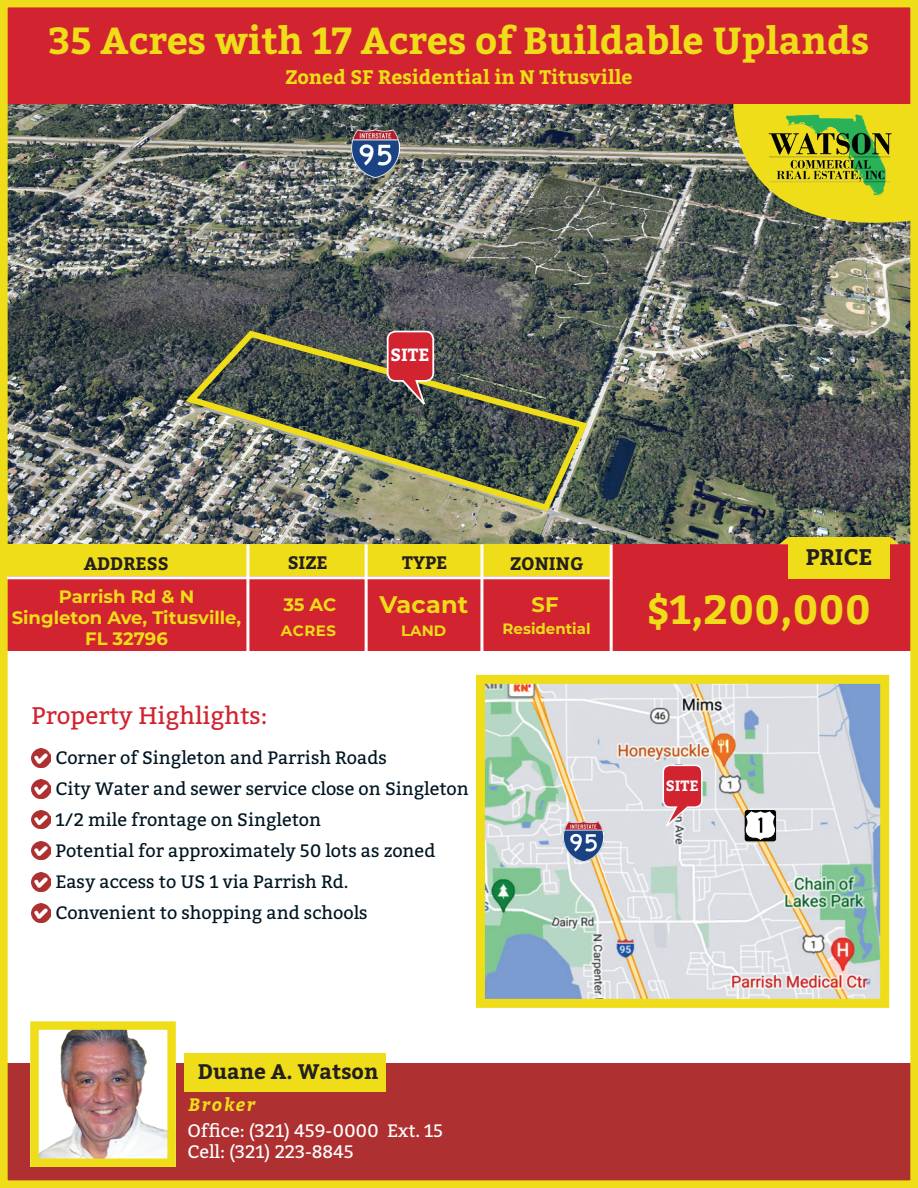
<style>
.page{position:relative;width:918px;height:1188px;background:#fff}
.page>*{position:absolute;margin:0;border:0;box-sizing:border-box;transform-origin:0 0}
.t1{font:700 40.5px "Bitter";color:#f0dd19}
.t2{font:700 37.5px "Bitter";color:#f0dd19}
.t3{font:24px "Bitter";color:#d22430}
.t4{font:700 24px "Montserrat";letter-spacing:.01em;color:#f0dd19}
.t5{font:700 22.5px "Bitter";color:#231f20}
.t6{font:700 21px "Bitter";color:#231f20}
.t7{font:700 21px "Montserrat";color:#f0dd19}
.t8{font:700 19.5px "Bitter";color:#f0dd19}
.t9{font:18px/31.2px "Bitter";color:#011622}
.t10{font:700 18px/21px "Montserrat";color:#f0dd19;text-align:center}
.t11{font:18px/21px "Bitter";color:#fff}
.t12{font:700 18px "Bitter";color:#231f20}
.t13{font:italic 700 18px "Bitter";letter-spacing:.1em;color:#f0dd19}
.t14{font:700 17.55px "Bitter";color:#fff}
.t15{font:700 15px "Montserrat";color:#f0dd19}
.t16{font:700 14.85px "Bitter";color:#fff}
</style>
<div class="page">
<img style="left:486px;top:685px;width:393px;height:313px">
<div style="left:476px;top:675px;width:413px;height:333px;border:9px solid #f0dd19"></div>
<svg style="left:661px;top:764px;width:42px;height:69px;background:#d87d85"></svg>
<img style="left:563px;top:821px;width:41px;height:41px">
<svg style="left:745px;top:810px;width:31px;height:31px"></svg>
<img style="left:9px;top:104px;width:900px;height:440px">
<img style="left:180px;top:327px;width:412px;height:189px">
<svg style="left:386px;top:330px;width:49px;height:81px;background:#a3474a"></svg>
<img style="left:351px;top:130px;width:48px;height:48px">
<div style="left:8px;top:544px;width:910px;height:107px;background:#d22430"></div>
<div style="left:788px;top:537px;width:102px;height:41px;background:#f0dd19"></div>
<svg style="left:890px;top:537px;width:9px;height:7px"></svg>
<svg style="left:779px;top:537px;width:9px;height:7px"></svg>
<img style="left:722px;top:104px;width:187px;height:141px">
<img style="left:763px;top:110px;width:146px;height:89px">
<div style="left:0;top:0;width:918px;height:104px;background:#d22430"></div>
<div style="left:0;top:1063px;width:918px;height:125px;background:#ae3031"></div>
<img style="left:30px;top:1021px;width:146px;height:146px">
<div style="left:184px;top:1054px;width:202px;height:38px;background:#f0dd19"></div>
<div style="left:0;top:0;width:918px;height:1188px;border:8px solid #f0dd19"></div>
<div style="left:7px;top:544px;width:603px;height:32px;background:#f0dd19"></div>
<hr style="left:246px;top:544px;width:3px;height:107px;background:#fff">
<hr style="left:365px;top:544px;width:3px;height:107px;background:#fff">
<hr style="left:480px;top:544px;width:3px;height:107px;background:#fff">
<hr style="left:610px;top:544px;width:3px;height:107px;background:#fff">
<hr style="left:7px;top:576px;width:604px;height:3px;background:#fff">
<img style="left:32px;top:749px;width:18px;height:18px">
<img style="left:32px;top:780px;width:18px;height:18px">
<img style="left:32px;top:810px;width:18px;height:18px">
<img style="left:32px;top:841px;width:18px;height:19px">
<img style="left:32px;top:873px;width:18px;height:18px">
<img style="left:32px;top:904px;width:18px;height:18px">
<h2 class="t2" style="left:49px;top:12px;width:822px">35 Acres with 17 Acres of Buildable Uplands</h2>
<p class="t8" style="left:285px;top:62px;width:349px">Zoned SF Residential in N Titusville</p>
<p class="t14" style="left:391px;top:342px;width:40px">SITE</p>
<p class="t12" style="left:84px;top:550px;width:86px">ADDRESS</p>
<p class="t12" style="left:288px;top:549px;width:42px">SIZE</p>
<p class="t12" style="left:402px;top:549px;width:47px">TYPE</p>
<p class="t12" style="left:510px;top:550px;width:75px">ZONING</p>
<p class="t10" style="left:12px;top:585px;width:231px">Parrish Rd &amp; N<br>Singleton Ave, Titusville,<br>FL 32796</p>
<p class="t7" style="left:532px;top:589px;width:29px">SF</p>
<h3 class="t4" style="left:380px;top:587px;width:90px">Vacant</h3>
<p class="t15" style="left:401px;top:620px;width:47px">LAND</p>
<p class="t10" style="left:283px;top:593px;width:55px">35 AC</p>
<p class="t15" style="left:281px;top:619px;width:57px">ACRES</p>
<p class="t15" style="left:503px;top:618px;width:89px">Residential</p>
<h3 class="t3" style="left:32px;top:699px;width:237px">Property Highlights:</h3>
<p class="t9" style="left:55px;top:741px;width:415px">Corner of Singleton and Parrish Roads<br>City Water and sewer service close on Singleton 1/2 mile frontage on Singleton<br>Potential for approximately 50 lots as zoned Easy access to US 1 via Parrish Rd.<br>Convenient to shopping and schools</p>
<p class="t6" style="left:198px;top:1056px;width:182px">Duane A. Watson</p>
<p class="t13" style="left:188px;top:1091px;width:68px">Broker</p>
<p class="t11" style="left:187px;top:1120px;width:257px">Office: (321) 459-0000 Ext. 15<br>Cell: (321) 223-8845</p>
<p class="t5" style="left:806px;top:540px;width:68px">PRICE</p>
<h1 class="t1" style="left:647px;top:578px;width:225px">$1,200,000</h1>
<p class="t16" style="left:666px;top:774px;width:34px">SITE</p>
</div>
